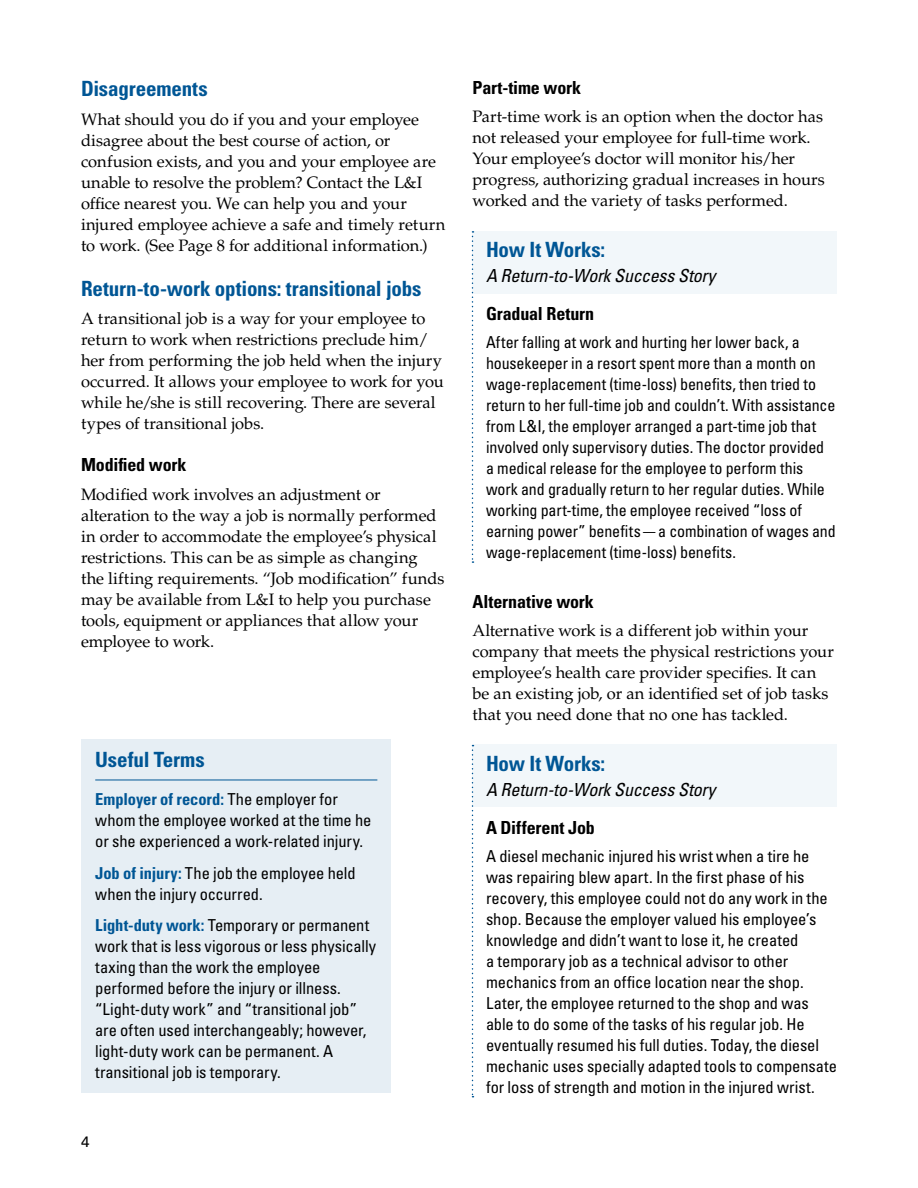
<style>
.page{position:relative;width:918px;height:1188px;background:#fff}
.page>*{position:absolute;margin:0;border:0;box-sizing:border-box;transform-origin:0 0}
.Subhead_Level_1{font:700 condensed 21px "Univers LT Std";letter-spacing:-.01em;color:#005695}
.How_It_Works_Header{font:700 condensed 21px "Univers LT Std";letter-spacing:-.01em;color:#005695}
.Useful_Terms_Header{font:700 condensed 21px "Univers LT Std";letter-spacing:-.005em;color:#005695}
.How_It_Works_Header-2{font:italic condensed 18px "Univers LT Std";letter-spacing:-.01em;color:#000}
.Subhead_Level_2{font:700 condensed 18px "Univers LT Std";letter-spacing:-.005em;color:#000}
.How_It_Works_Subhead{font:700 condensed 18px "Univers LT Std";letter-spacing:-.005em;color:#000}
.Body_-_11{font:16.5px/21px "Palatino LT Std";letter-spacing:-.005em;color:#000}
.How_It_Works_Body{font:condensed 16.5px/21px "Univers LT Std";letter-spacing:-.005em;color:#000}
.Useful_Terms_Body{font:condensed 16.5px/21px "Univers LT Std";letter-spacing:-.005em;color:#000}
.t1{font:15px "Univers LT Std";color:#000}
.s1{font-weight:700;color:#005695}
</style>
<div class="page">
<div style="left:472px;top:231px;width:365px;height:62px;background:#f2f7fa"></div>
<div style="left:472px;top:745px;width:365px;height:62px;background:#f2f7fa"></div>
<svg style="left:472px;top:231px;width:1px;height:332px"></svg>
<svg style="left:472px;top:745px;width:1px;height:352px"></svg>
<div style="left:82px;top:740px;width:309px;height:42px;background:#e6eef4"></div>
<hr style="left:95px;top:780px;width:282px;height:1px;background:#005695">
<div style="left:82px;top:781px;width:309px;height:81px;background:#e6eef4"></div>
<div style="left:82px;top:855px;width:309px;height:60px;background:#e6eef4"></div>
<div style="left:82px;top:907px;width:309px;height:186px;background:#e6eef4"></div>
<h4 class="Subhead_Level_1" style="left:81px;top:76px;width:128px">Disagreements</h4>
<p class="Body_-_11" style="left:81px;top:109px;width:366px">What should you do if you and your employee disagree about the best course of action, or confusion exists, and you and your employee are unable to resolve the problem? Contact the L&amp;I office nearest you. We can help you and your injured employee achieve a safe and timely return to work. (See Page 8 for additional information.)</p>
<h4 class="Subhead_Level_1" style="left:81px;top:275px;width:342px">Return-to-work options: transitional jobs</h4>
<p class="Body_-_11" style="left:81px;top:308px;width:364px">A transitional job is a way for your employee to return to work when restrictions preclude him/ her from performing the job held when the injury occurred. It allows your employee to work for you while he/she is still recovering. There are several types of transitional jobs.</p>
<h5 class="Subhead_Level_2" style="left:81px;top:454px;width:107px">Modified work</h5>
<p class="Body_-_11" style="left:81px;top:484px;width:365px">Modified work involves an adjustment or alteration to the way a job is normally performed in order to accommodate the employee’s physical restrictions. This can be as simple as changing the lifting requirements. “Job modification” funds may be available from L&amp;I to help you purchase tools, equipment or appliances that allow your employee to work.</p>
<h4 class="Useful_Terms_Header" style="left:95px;top:746px;width:111px">Useful Terms</h4>
<p class="Useful_Terms_Body" style="left:95px;top:789px;width:278px"><span class="s1">Employer of record:</span> The employer for whom the employee worked at the time he or she experienced a work-related injury.</p>
<p class="Useful_Terms_Body" style="left:95px;top:862px;width:262px"><span class="s1">Job of injury:</span> The job the employee held when the injury occurred.</p>
<p class="Useful_Terms_Body" style="left:95px;top:915px;width:282px"><span class="s1">Light-duty work:</span> Temporary or permanent work that is less vigorous or less physically taxing than the work the employee performed before the injury or illness. “Light-duty work” and “transitional job” are often used interchangeably; however, light-duty work can be permanent. A transitional job is temporary.</p>
<p class="t1" style="left:81px;top:1133px;width:10px">4</p>
<h5 class="Subhead_Level_2" style="left:472px;top:77px;width:110px">Part-time work</h5>
<p class="Body_-_11" style="left:472px;top:106px;width:354px">Part-time work is an option when the doctor has not released your employee for full-time work.<br>Your employee’s doctor will monitor his/her progress, authorizing gradual increases in hours worked and the variety of tasks performed.</p>
<h4 class="How_It_Works_Header" style="left:486px;top:236px;width:121px">How It Works:</h4>
<h4 class="How_It_Works_Header-2" style="left:486px;top:264px;width:231px">A Return-to-Work Success Story</h4>
<h5 class="How_It_Works_Subhead" style="left:486px;top:302px;width:110px">Gradual Return</h5>
<p class="How_It_Works_Body" style="left:486px;top:332px;width:351px">After falling at work and hurting her lower back, a housekeeper in a resort spent more than a month on wage-replacement (time-loss) benefits, then tried to return to her full-time job and couldn’t. With assistance from L&amp;I, the employer arranged a part-time job that involved only supervisory duties. The doctor provided a medical release for the employee to perform this work and gradually return to her regular duties. While working part-time, the employee received “loss of earning power” benefits — a combination of wages and wage-replacement (time-loss) benefits.</p>
<h5 class="Subhead_Level_2" style="left:472px;top:590px;width:123px">Alternative work</h5>
<p class="Body_-_11" style="left:472px;top:620px;width:363px">Alternative work is a different job within your company that meets the physical restrictions your employee’s health care provider specifies. It can be an existing job, or an identified set of job tasks that you need done that no one has tackled.</p>
<h4 class="How_It_Works_Header" style="left:486px;top:750px;width:121px">How It Works:</h4>
<h4 class="How_It_Works_Header-2" style="left:486px;top:778px;width:231px">A Return-to-Work Success Story</h4>
<h5 class="How_It_Works_Subhead" style="left:486px;top:816px;width:110px">A Different Job</h5>
<p class="How_It_Works_Body" style="left:486px;top:845px;width:353px">A diesel mechanic injured his wrist when a tire he was repairing blew apart. In the first phase of his recovery, this employee could not do any work in the shop. Because the employer valued his employee’s knowledge and didn’t want to lose it, he created<br>a temporary job as a technical advisor to other mechanics from an office location near the shop.<br>Later, the employee returned to the shop and was able to do some of the tasks of his regular job. He eventually resumed his full duties. Today, the diesel mechanic uses specially adapted tools to compensate for loss of strength and motion in the injured wrist.</p>
</div>
